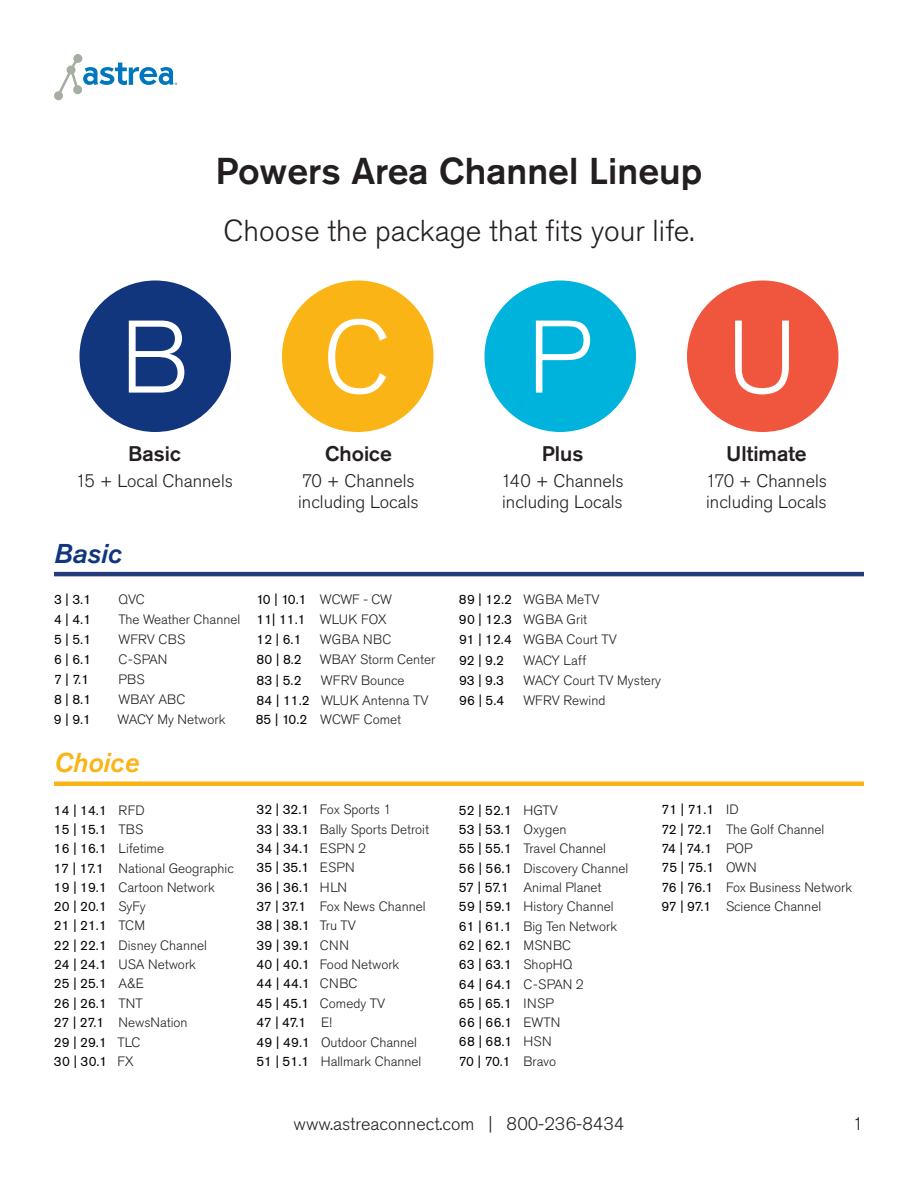
<style>
.page{position:relative;width:918px;height:1188px;background:#fff}
.page>*{position:absolute;margin:0;border:0;box-sizing:border-box;transform-origin:0 0}
.t1{font:300 102px "Akzidenz Grotesk Std";color:#fff}
.t2{font:500 37.05px "Akzidenz Grotesk Std";color:#231f20}
.t3{font:300 30px "Akzidenz Grotesk Std";color:#231f20}
.t4{font:italic 500 27px "Akzidenz Grotesk Std";color:#fbb416}
.t5{font:italic 500 27px "Akzidenz Grotesk Std";color:#11367e}
.t6{font:500 21px "Akzidenz Grotesk Std";color:#231f20}
.t7{font:300 18px/21.6px "Akzidenz Grotesk Std";color:#231f20}
.t8{font:300 13.5px/19.4px "Akzidenz Grotesk Std";color:#231f20}
.t9{font:13.5px/19.4px "Akzidenz Grotesk Std";color:#040503}
.s1{font-weight:300;color:#231f20}
.s2{font-weight:400;color:#040503}
</style>
<div class="page">
<hr style="left:54px;top:572px;width:810px;height:4px;background:#233b7a">
<hr style="left:54px;top:782px;width:810px;height:4px;background:#fbb416">
<div style="left:282px;top:280px;width:152px;height:152px;background:#fbb416;border-radius:50%"></div>
<div style="left:80px;top:280px;width:151px;height:152px;background:#11367e;border-radius:50%"></div>
<div style="left:484px;top:280px;width:152px;height:152px;background:#00b3dc;border-radius:50%"></div>
<div style="left:687px;top:280px;width:151px;height:152px;background:#f0553e;border-radius:50%"></div>
<svg style="left:54px;top:54px;width:123px;height:46px"></svg>
<h2 class="t2" style="left:216px;top:148px;width:488px">Powers Area Channel Lineup</h2>
<h3 class="t3" style="left:224px;top:213px;width:472px">Choose the package that fits your life.</h3>
<h1 class="t1" style="left:121px;top:300px;width:70px">B</h1>
<h1 class="t1" style="left:323px;top:300px;width:70px">C</h1>
<h1 class="t1" style="left:528px;top:300px;width:65px">P</h1>
<h1 class="t1" style="left:727px;top:300px;width:72px">U</h1>
<h3 class="t6" style="left:128px;top:441px;width:54px">Basic</h3>
<h3 class="t7" style="left:76px;top:470px;width:159px">15 + Local Channels</h3>
<h3 class="t5" style="left:54px;top:538px;width:69px">Basic</h3>
<p class="t9" style="left:54px;top:589px;width:39px">3 | 3.1</p>
<p class="t8" style="left:119px;top:589px;width:28px">QVC</p>
<p class="t9" style="left:54px;top:609px;width:39px">4 | 4.1</p>
<p class="t8" style="left:119px;top:610px;width:123px">The Weather Channel</p>
<p class="t9" style="left:54px;top:629px;width:39px">5 | 5.1</p>
<p class="t8" style="left:119px;top:630px;width:68px">WFRV CBS</p>
<p class="t9" style="left:54px;top:649px;width:39px">6 | 6.1</p>
<p class="t8" style="left:119px;top:650px;width:50px">C-SPAN</p>
<p class="t9" style="left:54px;top:690px;width:39px">8 | 8.1</p>
<p class="t8" style="left:119px;top:690px;width:69px">WBAY ABC</p>
<p class="t9" style="left:54px;top:710px;width:39px">9 | 9.1</p>
<p class="t8" style="left:117px;top:710px;width:109px">WACY My Network</p>
<p class="t9" style="left:54px;top:670px;width:37px">7 | 7.1</p>
<p class="t8" style="left:119px;top:670px;width:28px">PBS</p>
<h3 class="t6" style="left:325px;top:441px;width:68px">Choice</h3>
<h3 class="t7" style="left:298px;top:470px;width:122px">70 + Channels including Locals</h3>
<p class="t9" style="left:256px;top:589px;width:137px;line-height:20.1px">10 | 10.1 <span class="s1">WCWF - CW<br></span>11| 11.1 <span class="s1">WLUK FOX</span></p>
<p class="t9" style="left:256px;top:649px;width:47px">80 | 8.2</p>
<p class="t8" style="left:320px;top:650px;width:117px">WBAY Storm Center</p>
<p class="t9" style="left:256px;top:670px;width:47px">83 | 5.2</p>
<p class="t8" style="left:321px;top:671px;width:85px">WFRV Bounce</p>
<p class="t8" style="left:256px;top:710px;width:147px"><span class="s2">85 | 10.2</span> WCWF Comet</p>
<p class="t9" style="left:257px;top:629px;width:47px">12 | 6.1</p>
<p class="t8" style="left:320px;top:630px;width:73px">WGBA NBC</p>
<p class="t8" style="left:257px;top:691px;width:174px"><span class="s2">84 | 11.2</span> WLUK Antenna TV</p>
<h3 class="t4" style="left:54px;top:748px;width:86px">Choice</h3>
<p class="t9" style="left:54px;top:800px;width:181px">14 | 14.1 <span class="s1">RFD<br></span>15 | 15.1 <span class="s1">TBS<br></span>16 | 16.1 <span class="s1">Lifetime<br></span>17 | 17.1 <span class="s1">National Geographic<br></span>19 | 19.1 <span class="s1">Cartoon Network<br></span>20 | 20.1 <span class="s1">SyFy<br></span>21 | 21.1 <span class="s1">TCM<br></span>22 | 22.1 <span class="s1">Disney Channel<br></span>24 | 24.1 <span class="s1">USA Network<br></span>25 | 25.1 <span class="s1">A&amp;E<br></span>26 | 26.1 <span class="s1">TNT<br></span>27 | 27.1 <span class="s1">NewsNation<br></span>29 | 29.1 <span class="s1">TLC<br></span>30 | 30.1 <span class="s1">FX</span></p>
<p class="t8" style="left:256px;top:800px;width:174px"><span class="s2">32 | 32.1</span> Fox Sports 1<br><span class="s2">33 | 33.1</span> Bally Sports Detroit<br><span class="s2">34 | 34.1</span> ESPN 2<br><span class="s2">35 | 35.1</span> ESPN<br><span class="s2">36 | 36.1</span> HLN<br><span class="s2">37 | 37.1</span> Fox News Channel<br><span class="s2">38 | 38.1</span> Tru TV<br><span class="s2">39 | 39.1</span> CNN<br><span class="s2">40 | 40.1</span> Food Network<br><span class="s2">44 | 44.1</span> CNBC</p>
<p class="t8" style="left:256px;top:994px;width:130px"><span class="s2">45 | 45.1</span> Comedy TV</p>
<p class="t8" style="left:256px;top:1013px;width:167px"><span class="s2">47 | 47.1</span> E!<br><span class="s2">49 | 49.1</span> Outdoor Channel<br><span class="s2">51 | 51.1</span> Hallmark Channel</p>
<h3 class="t6" style="left:542px;top:441px;width:43px">Plus</h3>
<h3 class="t7" style="left:501px;top:470px;width:124px">140 + Channels including Locals</h3>
<p class="t9" style="left:459px;top:589px;width:159px;line-height:20.2px">89 | 12.2 <span class="s1">WGBA MeTV<br></span>90 | 12.3 <span class="s1">WGBA Grit<br></span>91 | 12.4 <span class="s1">WGBA Court TV<br></span>92 | 9.2</p>
<p class="t8" style="left:524px;top:651px;width:64px">WACY Laff</p>
<p class="t9" style="left:459px;top:670px;width:47px">93 | 9.3</p>
<p class="t8" style="left:524px;top:671px;width:139px">WACY Court TV Mystery</p>
<p class="t9" style="left:459px;top:690px;width:47px">96 | 5.4</p>
<p class="t8" style="left:524px;top:691px;width:83px">WFRV Rewind</p>
<h3 class="t6" style="left:726px;top:441px;width:82px">Ultimate</h3>
<h3 class="t7" style="left:706px;top:470px;width:123px">170 + Channels including Locals</h3>
<p class="t8" style="left:459px;top:801px;width:171px"><span class="s2">52 | 52.1</span> HGTV<br><span class="s2">53 | 53.1</span> Oxygen<br><span class="s2">55 | 55.1</span> Travel Channel<br><span class="s2">56 | 56.1</span> Discovery Channel<br><span class="s2">57 | 57.1</span> Animal Planet<br><span class="s2">59 | 59.1</span> History Channel<br><span class="s2">61 | 61.1</span> Big Ten Network<br><span class="s2">62 | 62.1</span> MSNBC<br><span class="s2">63 | 63.1</span> ShopHQ<br><span class="s2">64 | 64.1</span> C-SPAN 2<br><span class="s2">65 | 65.1</span> INSP<br><span class="s2">66 | 66.1</span> EWTN<br><span class="s2">68 | 68.1</span> HSN<br><span class="s2">70 | 70.1</span> Bravo</p>
<p class="t9" style="left:661px;top:800px;width:79px">71 | 71.1 <span class="s1">ID</span></p>
<p class="t8" style="left:661px;top:820px;width:164px"><span class="s2">72 | 72.1</span> The Golf Channel</p>
<p class="t8" style="left:661px;top:858px;width:192px"><span class="s2">75 | 75.1</span> OWN<br><span class="s2">76 | 76.1</span> Fox Business Network<br><span class="s2">97 | 97.1</span> Science Channel</p>
<p class="t9" style="left:661px;top:838px;width:93px">74 | 74.1 <span class="s1">POP</span></p>
<h3 class="t7" style="left:294px;top:1113px;width:332px">www.astreaconnect.com | 800-236-8434</h3>
<h3 class="t7" style="left:853px;top:1113px;width:12px">1</h3>
</div>
